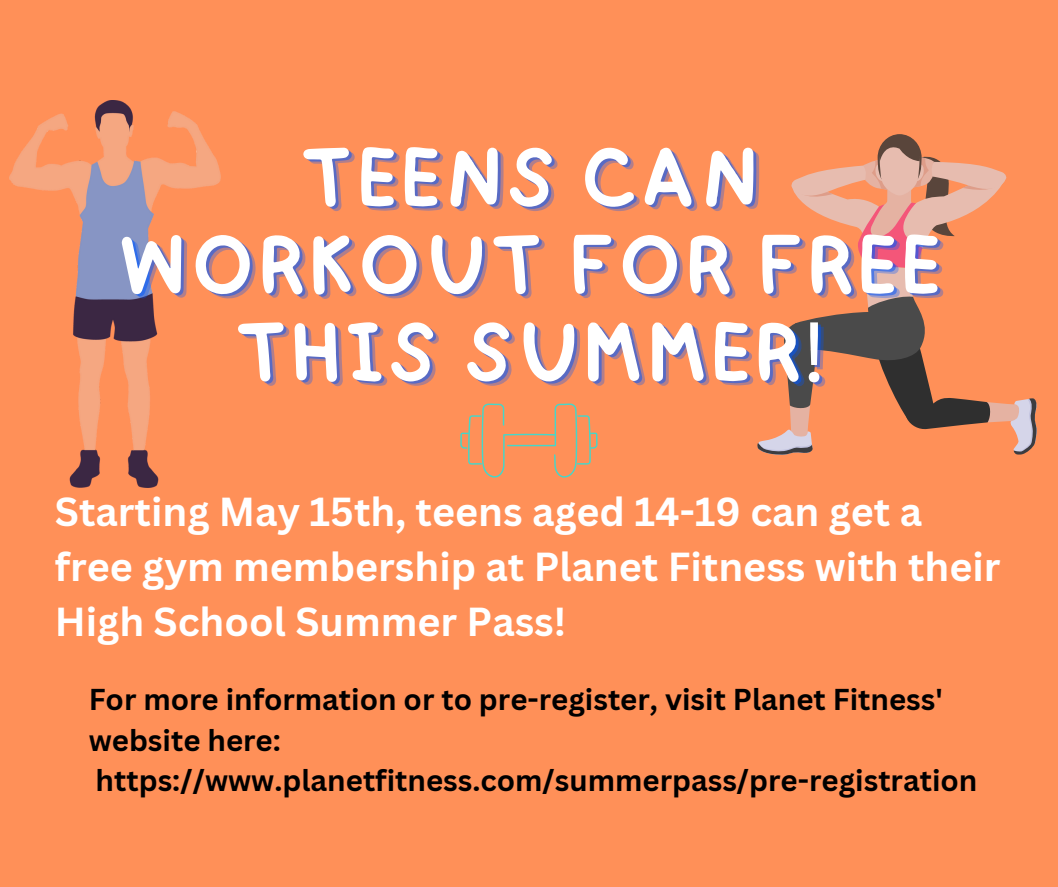
<style>
.page{position:relative;width:1058px;height:887px;background:#fff}
.page>*{position:absolute;margin:0;border:0;box-sizing:border-box;transform-origin:0 0}
.t1{font:87.6px/87.3px "happy";color:#fff;text-align:center}
.t2{font:700 39.45px/55.1px "Canva Sans";color:#fff}
.t3{font:700 29.4px/40.5px "Canva Sans";color:#000}
</style>
<div class="page">
<div style="left:0;top:0;width:1058px;height:886px;background:#ff9058"></div>
<img style="left:10px;top:100px;width:210px;height:387px">
<svg style="left:757px;top:134px;width:279px;height:320px"></svg>
<svg style="left:460px;top:403px;width:137px;height:74px"></svg>
<p class="t1" style="left:115px;top:121px;width:829px">TEENS CAN<br>WORKOUT FOR FREE<br>THIS SUMMER!</p>
<p class="t2" style="left:55px;top:483px;width:947px">Starting May 15th, teens aged 14-19 can get a free gym membership at Planet Fitness with their<br>High School Summer Pass!</p>
<p class="t3" style="left:89px;top:678px;width:890px">For more information or to pre-register, visit Planet Fitness' website here: https://www.planetfitness.com/summerpass/pre-registration</p>
</div>
